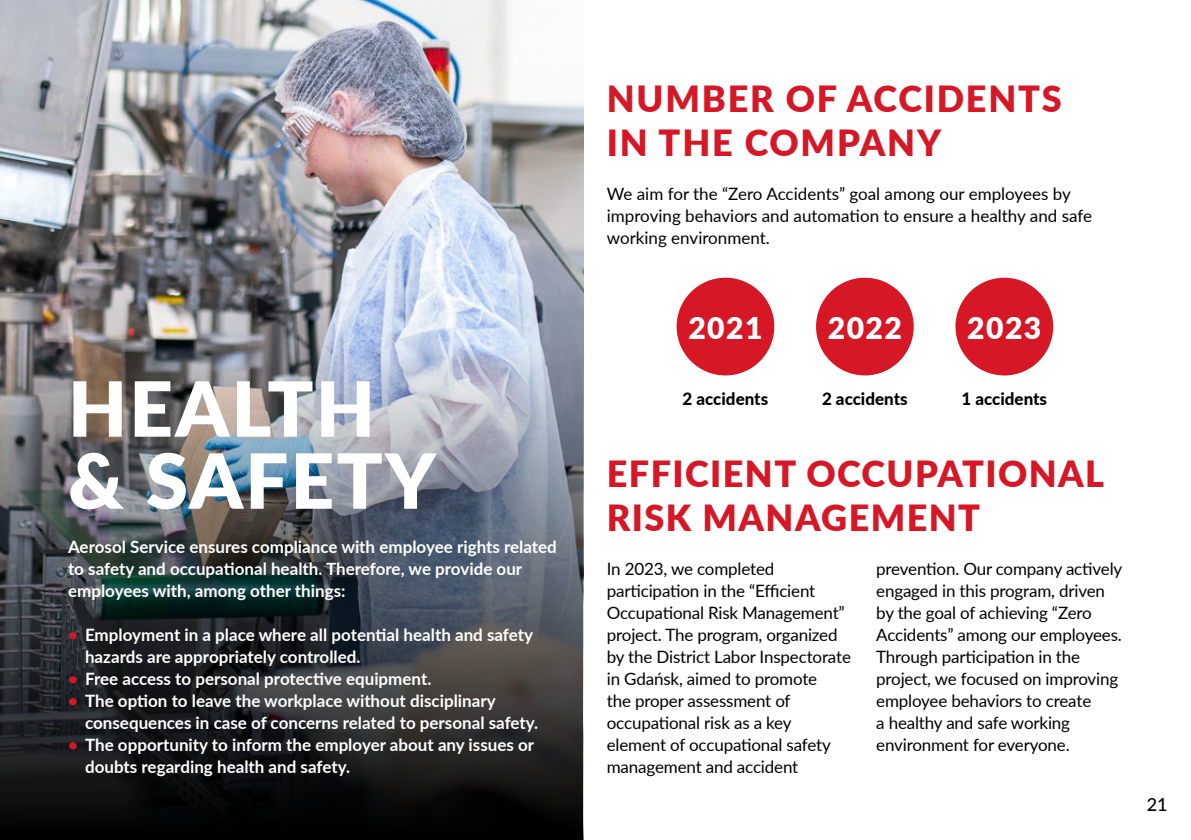
<style>
.page{position:relative;width:1191px;height:840px;background:#fff}
.page>*{position:absolute;margin:0;border:0;box-sizing:border-box;transform-origin:0 0}
.t1{font:900 76px/72px "Lato";letter-spacing:.03em;color:#fff}
.t2{font:900 36px/44px "Lato";letter-spacing:.04em;color:#d51726}
.t3{font:900 30px "Lato";letter-spacing:.05em;color:#fff}
.t4{font:500 18px "Lato";color:#000}
.t5{font:17px/22px "Lato";letter-spacing:-.01em;color:#000}
.t6{font:700 17px/22px "Lato";color:#fff}
.t7{font:800 17px "Lato";color:#000}
.s1{color:#d51726}
</style>
<div class="page">
<img style="left:0;top:0;width:583px;height:310px">
<img style="left:0;top:310px;width:583px;height:529px">
<div style="left:676px;top:277px;width:98px;height:98px;background:#d51726;border-radius:50%"></div>
<div style="left:816px;top:277px;width:97px;height:98px;background:#d51726;border-radius:50%"></div>
<div style="left:955px;top:277px;width:98px;height:98px;background:#d51726;border-radius:50%"></div>
<h1 class="t1" style="left:68px;top:369px;width:369px">HEALTH &amp; SAFETY</h1>
<p class="t6" style="left:68px;top:534px;width:490px">Aerosol Service ensures compliance with employee rights related to safety and occupational health. Therefore, we provide our employees with, among other things:</p>
<p class="t6" style="left:85px;top:622px;width:449px;text-indent:-17px"><span class="s1">•</span> Employment in a place where all potential health and safety hazards are appropriately controlled.</p>
<p class="t6" style="left:68px;top:666px;width:365px"><span class="s1">•</span> Free access to personal protective equipment.</p>
<p class="t6" style="left:85px;top:688px;width:455px;text-indent:-17px"><span class="s1">•</span> The option to leave the workplace without disciplinary consequences in case of concerns related to personal safety.</p>
<p class="t6" style="left:85px;top:732px;width:451px;text-indent:-17px"><span class="s1">•</span> The opportunity to inform the employer about any issues or doubts regarding health and safety.</p>
<h2 class="t2" style="left:607px;top:75px;width:456px">NUMBER OF ACCIDENTS<br>IN THE COMPANY</h2>
<p class="t5" style="left:607px;top:182px;width:487px">We aim for the “Zero Accidents” goal among our employees by improving behaviors and automation to ensure a healthy and safe working environment.</p>
<h3 class="t3" style="left:688px;top:305px;width:76px">2021</h3>
<h3 class="t3" style="left:828px;top:305px;width:76px">2022</h3>
<h3 class="t3" style="left:967px;top:305px;width:76px">2023</h3>
<p class="t7" style="left:682px;top:386px;width:87px">2 accidents</p>
<p class="t7" style="left:822px;top:386px;width:87px">2 accidents</p>
<p class="t7" style="left:961px;top:386px;width:87px">1 accidents</p>
<h2 class="t2" style="left:607px;top:449px;width:499px">EFFICIENT OCCUPATIONAL<br>RISK MANAGEMENT</h2>
<p class="t5" style="left:607px;top:556px;width:246px">In 2023, we completed participation in the “Efficient<br>Occupational Risk Management” project. The program, organized by the District Labor Inspectorate in Gdańsk, aimed to promote<br>the proper assessment of occupational risk as a key element of occupational safety management and accident</p>
<p class="t5" style="left:876px;top:556px;width:248px">prevention. Our company actively engaged in this program, driven by the goal of achieving “Zero<br>Accidents” among our employees.<br>Through participation in the project, we focused on improving employee behaviors to create<br>a healthy and safe working environment for everyone.</p>
<p class="t4" style="left:1146px;top:791px;width:22px">21</p>
</div>
